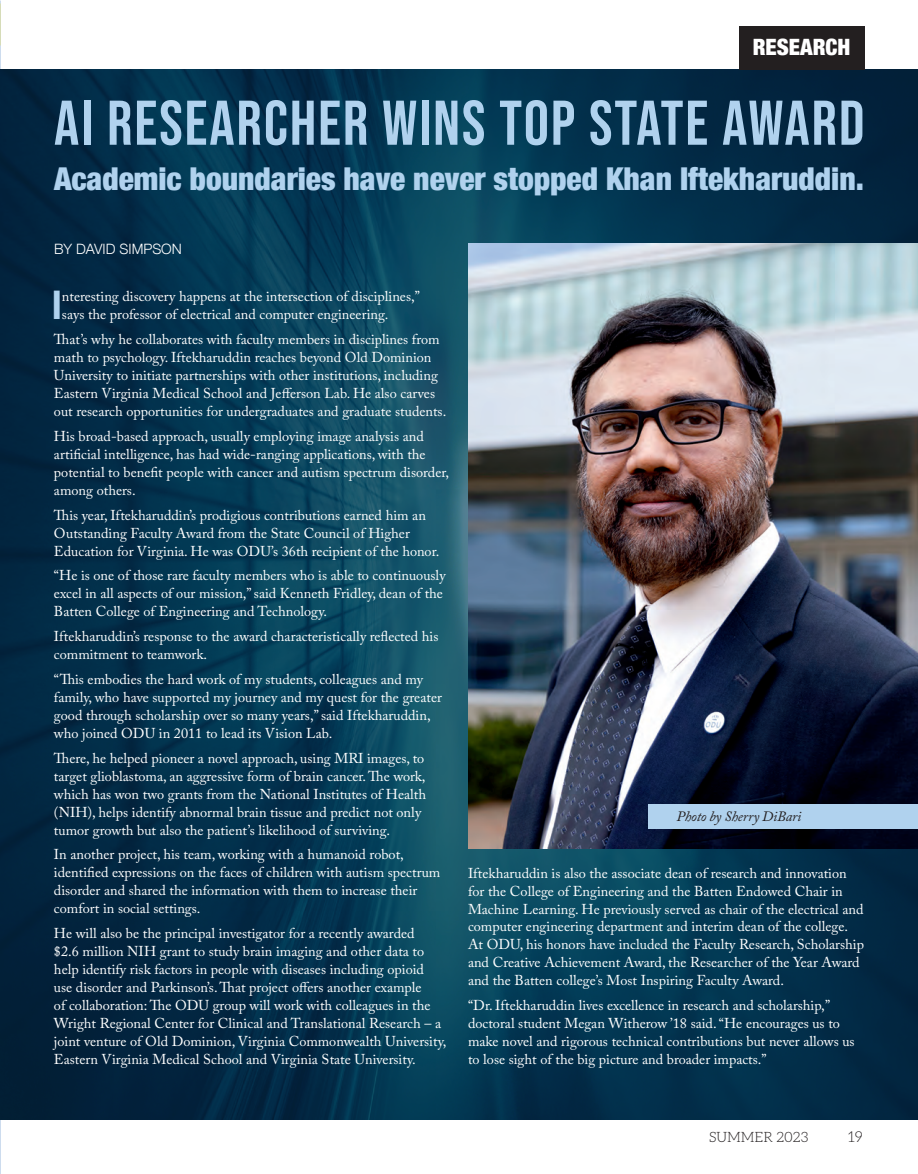
<style>
.page{position:relative;width:918px;height:1174px;background:#fff}
.page>*{position:absolute;margin:0;border:0;box-sizing:border-box;transform-origin:0 0}
.t1{font:63px "Bebas Neue";letter-spacing:.03em;color:#b0d2ee}
.t2{font:700 condensed 39.45px "Helvetica Neue";color:#b0d2ee}
.t3{font:900 condensed 31.5px "Helvetica Neue";color:#b0d2ee}
.t4{font:900 condensed 22.5px "Helvetica Neue";letter-spacing:-.005em;color:#fff}
.t5{font:300 15px "Aleo";color:#231f20}
.t6{font:14.25px/18px "Adobe Caslon Pro";color:#fff}
.t7{font:italic 14.25px "Adobe Caslon Pro";letter-spacing:-.01em;color:#231f20}
.t8{font:300 14.25px "Helvetica Neue";color:#fff}
.t9{font:300 14.25px "Aleo";color:#231f20}
</style>
<div class="page">
<svg style="left:0;top:55px;width:1px;height:15px"></svg>
<img style="left:0;top:70px;width:918px;height:1050px">
<img style="left:468px;top:243px;width:450px;height:606px">
<div style="left:648px;top:804px;width:270px;height:25px;background:#b0d2ee"></div>
<div style="left:739px;top:27px;width:126px;height:43px;background:#231f20"></div>
<h3 class="t4" style="left:753px;top:29px;width:99px">RESEARCH</h3>
<h1 class="t1" style="left:54px;top:87px;width:812px">AI RESEARCHER WINS TOP STATE AWARD</h1>
<h3 class="t3" style="left:54px;top:153px;width:812px">Academic boundaries have never stopped Khan Iftekharuddin.</h3>
<p class="t8" style="left:54px;top:237px;width:129px">BY DAVID SIMPSON</p>
<h2 class="t2" style="left:52px;top:273px;width:12px">I</h2>
<p class="t6" style="left:62px;top:288px;width:360px">nteresting discovery happens at the intersection of disciplines,” says the professor of electrical and computer engineering.</p>
<p class="t6" style="left:54px;top:330px;width:394px">That’s why he collaborates with faculty members in disciplines from math to psychology. Iftekharuddin reaches beyond Old Dominion University to initiate partnerships with other institutions, including Eastern Virginia Medical School and Jefferson Lab. He also carves out research opportunities for undergraduates and graduate students.</p>
<p class="t6" style="left:54px;top:427px;width:397px">His broad-based approach, usually employing image analysis and artificial intelligence, has had wide-ranging applications, with the potential to benefit people with cancer and autism spectrum disorder, among others.</p>
<p class="t6" style="left:54px;top:506px;width:387px">This year, Iftekharuddin’s prodigious contributions earned him an<br>Outstanding Faculty Award from the State Council of Higher<br>Education for Virginia. He was ODU’s 36th recipient of the honor.</p>
<p class="t6" style="left:54px;top:567px;width:393px">“He is one of those rare faculty members who is able to continuously excel in all aspects of our mission,” said Kenneth Fridley, dean of the<br>Batten College of Engineering and Technology.</p>
<p class="t6" style="left:54px;top:627px;width:386px">Iftekharuddin’s response to the award characteristically reflected his commitment to teamwork.</p>
<p class="t6" style="left:54px;top:670px;width:389px">“This embodies the hard work of my students, colleagues and my family, who have supported my journey and my quest for the greater good through scholarship over so many years,” said Iftekharuddin, who joined ODU in 2011 to lead its Vision Lab.</p>
<p class="t6" style="left:54px;top:749px;width:374px">There, he helped pioneer a novel approach, using MRI images, to target glioblastoma, an aggressive form of brain cancer. The work, which has won two grants from the National Institutes of Health (NIH), helps identify abnormal brain tissue and predict not only tumor growth but also the patient’s likelihood of surviving.</p>
<p class="t6" style="left:54px;top:846px;width:388px">In another project, his team, working with a humanoid robot, identified expressions on the faces of children with autism spectrum disorder and shared the information with them to increase their comfort in social settings.</p>
<p class="t6" style="left:54px;top:924px;width:394px">He will also be the principal investigator for a recently awarded<br>$2.6 million NIH grant to study brain imaging and other data to help identify risk factors in people with diseases including opioid<br>use disorder and Parkinson’s. That project offers another example<br>of collaboration: The ODU group will work with colleagues in the Wright Regional Center for Clinical and Translational Research – a joint venture of Old Dominion, Virginia Commonwealth University, Eastern Virginia Medical School and Virginia State University.</p>
<p class="t7" style="left:676px;top:807px;width:126px">Photo by Sherry DiBari</p>
<p class="t6" style="left:468px;top:864px;width:398px">Iftekharuddin is also the associate dean of research and innovation for the College of Engineering and the Batten Endowed Chair in Machine Learning. He previously served as chair of the electrical and computer engineering department and interim dean of the college.<br>At ODU, his honors have included the Faculty Research, Scholarship and Creative Achievement Award, the Researcher of the Year Award and the Batten college’s Most Inspiring Faculty Award.</p>
<p class="t6" style="left:468px;top:996px;width:388px">“Dr. Iftekharuddin lives excellence in research and scholarship,” doctoral student Megan Witherow ’18 said. “He encourages us to make novel and rigorous technical contributions but never allows us to lose sight of the big picture and broader impacts.”</p>
<p class="t9" style="left:709px;top:1130px;width:101px">SUMMER 2023</p>
<p class="t5" style="left:848px;top:1129px;width:16px">19</p>
</div>
